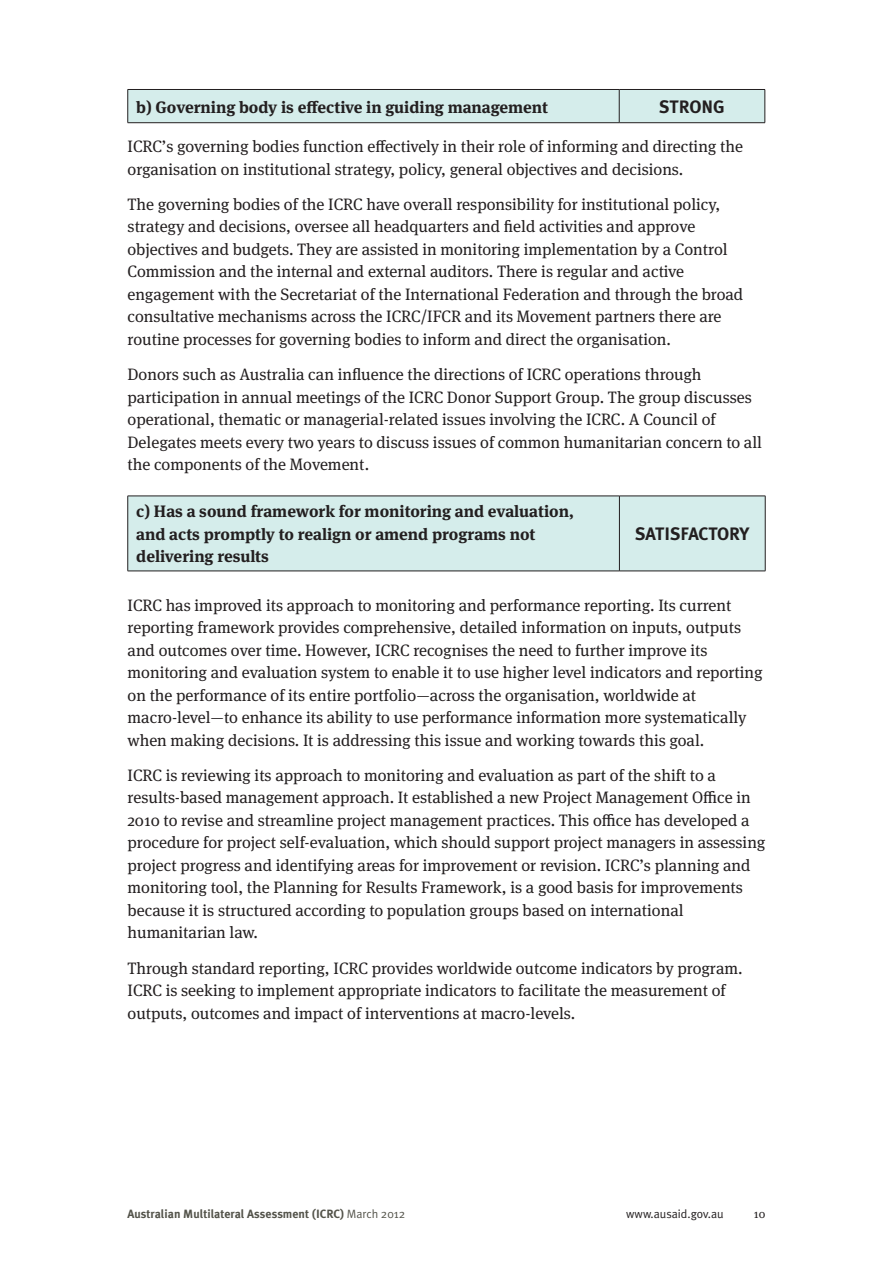
<style>
.page{position:relative;width:893px;height:1263px;background:#fff}
.page>*{position:absolute;margin:0;border:0;box-sizing:border-box;transform-origin:0 0}
._08bbbb_RIGHT_COLUMN{font:700 18px "Meta Plus";color:#231f20}
._04__BODY_TEXT{font:16.5px/22.5px "Meta Serif OT";color:#231f20}
._04__BODY_TEXT-2{font:700 16.5px/22.5px "Meta Serif OT";color:#231f20}
.t1{font:700 12px "Meta Plus";color:#53534a}
.t2{font:12px "Meta Plus Normal";color:#231f20}
.t3{font:12px "Meta Serif OT";color:#231f20}
.s1{font-family:"Meta Plus Normal";font-weight:400}
</style>
<div class="page">
<div style="left:128px;top:90px;width:637px;height:32px;background:#d5edeb"></div>
<hr style="left:619px;top:90px;width:1px;height:33px;background:#231f20">
<hr style="left:128px;top:89px;width:491px;height:1px;background:#231f20">
<hr style="left:127px;top:90px;width:1px;height:33px;background:#231f20">
<hr style="left:619px;top:89px;width:146px;height:1px;background:#231f20">
<hr style="left:765px;top:90px;width:1px;height:33px;background:#231f20">
<hr style="left:128px;top:122px;width:491px;height:1px;background:#231f20">
<hr style="left:619px;top:122px;width:146px;height:1px;background:#231f20">
<div style="left:128px;top:497px;width:637px;height:74px;background:#d5edeb"></div>
<hr style="left:619px;top:496px;width:1px;height:75px;background:#231f20">
<hr style="left:128px;top:496px;width:491px;height:1px;background:#231f20">
<hr style="left:127px;top:496px;width:1px;height:75px;background:#231f20">
<hr style="left:619px;top:496px;width:146px;height:1px;background:#231f20">
<hr style="left:765px;top:496px;width:1px;height:75px;background:#231f20">
<hr style="left:128px;top:571px;width:491px;height:1px;background:#231f20">
<hr style="left:619px;top:571px;width:146px;height:1px;background:#231f20">
<p class="_04__BODY_TEXT-2" style="left:136px;top:96px;width:413px">b) Governing body is effective in guiding management</p>
<p class="_08bbbb_RIGHT_COLUMN" style="left:659px;top:96px;width:67px">STRONG</p>
<p class="_04__BODY_TEXT" style="left:128px;top:136px;width:617px">ICRC’s governing bodies function effectively in their role of informing and directing the organisation on institutional strategy, policy, general objectives and decisions.</p>
<p class="_04__BODY_TEXT" style="left:128px;top:193px;width:617px">The governing bodies of the ICRC have overall responsibility for institutional policy, strategy and decisions, oversee all headquarters and field activities and approve objectives and budgets. They are assisted in monitoring implementation by a Control Commission and the internal and external auditors. There is regular and active engagement with the Secretariat of the International Federation and through the broad consultative mechanisms across the ICRC/IFCR and its Movement partners there are routine processes for governing bodies to inform and direct the organisation.</p>
<p class="_04__BODY_TEXT" style="left:128px;top:364px;width:636px">Donors such as Australia can influence the directions of ICRC operations through participation in annual meetings of the ICRC Donor Support Group. The group discusses operational, thematic or managerial-related issues involving the ICRC. A Council of Delegates meets every two years to discuss issues of common humanitarian concern to all the components of the Movement.</p>
<p class="_04__BODY_TEXT-2" style="left:136px;top:501px;width:439px">c) Has a sound framework for monitoring and evaluation, and acts promptly to realign or amend programs not delivering results</p>
<p class="_08bbbb_RIGHT_COLUMN" style="left:635px;top:524px;width:116px">SATISFACTORY</p>
<p class="_04__BODY_TEXT" style="left:128px;top:594px;width:637px">ICRC has improved its approach to monitoring and performance reporting. Its current reporting framework provides comprehensive, detailed information on inputs, outputs and outcomes over time. However, ICRC recognises the need to further improve its monitoring and evaluation system to enable it to use higher level indicators and reporting on the performance of its entire portfolio—across the organisation, worldwide at macro-level—to enhance its ability to use performance information more systematically when making decisions. It is addressing this issue and working towards this goal.</p>
<p class="_04__BODY_TEXT" style="left:128px;top:764px;width:639px">ICRC is reviewing its approach to monitoring and evaluation as part of the shift to a results-based management approach. It established a new Project Management Office in 2010 to revise and streamline project management practices. This office has developed a procedure for project self-evaluation, which should support project managers in assessing project progress and identifying areas for improvement or revision. ICRC’s planning and monitoring tool, the Planning for Results Framework, is a good basis for improvements because it is structured according to population groups based on international humanitarian law.</p>
<p class="_04__BODY_TEXT" style="left:128px;top:957px;width:617px">Through standard reporting, ICRC provides worldwide outcome indicators by program.<br>ICRC is seeking to implement appropriate indicators to facilitate the measurement of outputs, outcomes and impact of interventions at macro-levels.</p>
<p class="t1" style="left:128px;top:1207px;width:279px">Australian Multilateral Assessment (ICRC) <span class="s1">March 2012</span></p>
<p class="t2" style="left:626px;top:1207px;width:99px">www.ausaid.gov.au</p>
<p class="t3" style="left:754px;top:1207px;width:13px">10</p>
</div>
